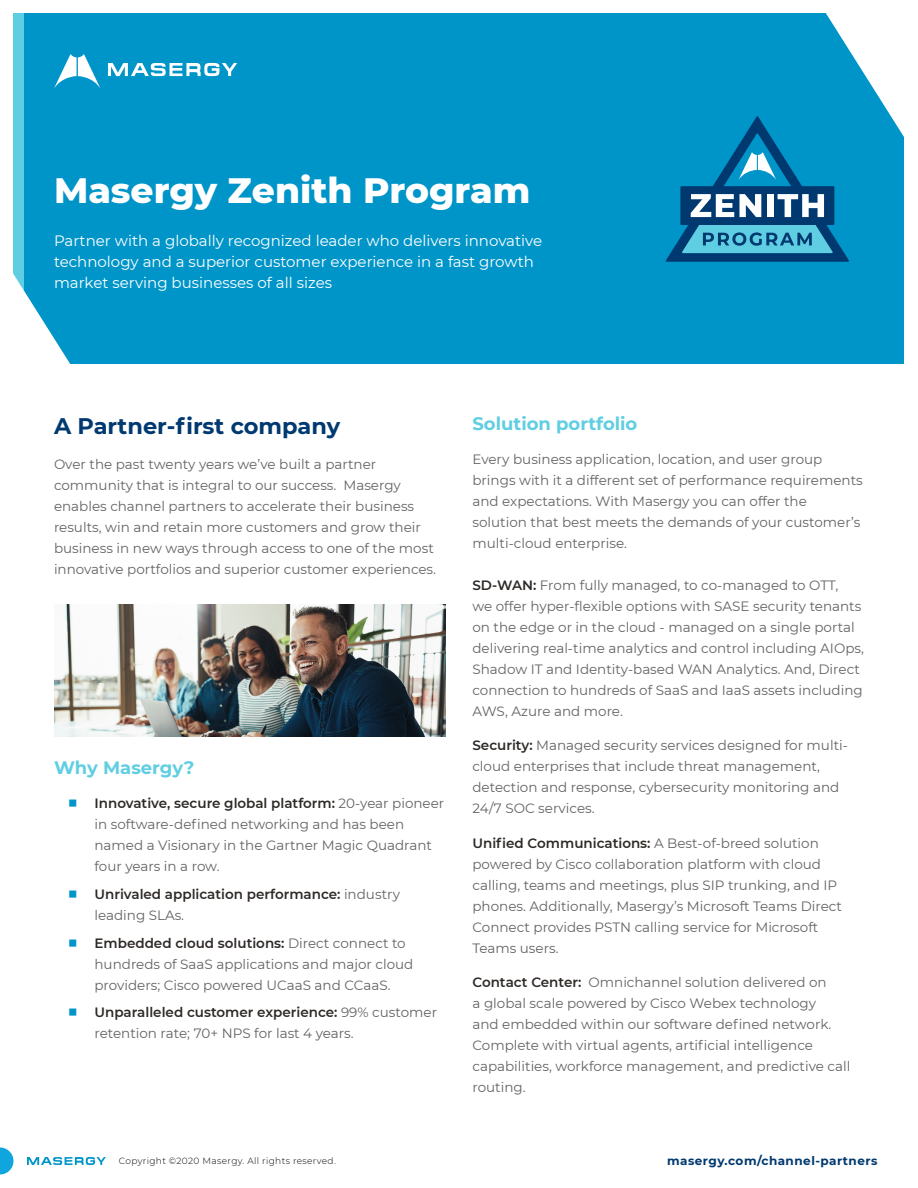
<style>
.page{position:relative;width:918px;height:1188px;background:#fff}
.page>*{position:absolute;margin:0;border:0;box-sizing:border-box;transform-origin:0 0}
.Doc_Title{font:800 36px "Montserrat";color:#fff}
.Heading_1{font:700 22.5px "Montserrat";color:#003970}
.Heading_2{font:700 18px "Montserrat";color:#60cee2}
.t1{font:15px/21px "Montserrat";color:#fff}
.t2{font:13.5px/21px "Montserrat";color:#636366}
.t3{font:600 13.5px/21px "Montserrat";color:#2d2926}
.t4{font:700 12px "Montserrat";letter-spacing:.04em;color:#003970}
.t5{font:300 9px "Montserrat";letter-spacing:.04em;color:#000}
.s1{font-size:18px;color:#0095c8}
.s2{font-weight:600;color:#2d2926}
.s3{font-weight:400;font-size:18px;color:#0095c8}
.s4{font-weight:400;color:#636366}
</style>
<div class="page">
<svg style="left:0;top:1148px;width:14px;height:26px"></svg>
<svg style="left:27px;top:1157px;width:79px;height:8px"></svg>
<div style="left:14px;top:14px;width:890px;height:350px;background:#0095c8"></div>
<svg style="left:54px;top:54px;width:46px;height:34px"></svg>
<svg style="left:108px;top:63px;width:129px;height:13px"></svg>
<div style="left:14px;top:14px;width:10px;height:292px;background:#60cee2"></div>
<svg style="left:666px;top:13px;width:238px;height:249px"></svg>
<svg style="left:13px;top:253px;width:57px;height:111px"></svg>
<img style="left:54px;top:604px;width:392px;height:132px">
<p class="Doc_Title" style="left:54px;top:164px;width:478px">Masergy Zenith Program</p>
<p class="t1" style="left:54px;top:229px;width:490px">Partner with a globally recognized leader who delivers innovative technology and a superior customer experience in a fast growth market serving businesses of all sizes</p>
<p class="Heading_1" style="left:54px;top:410px;width:288px">A Partner-first company</p>
<p class="t2" style="left:54px;top:453px;width:384px">Over the past twenty years we’ve built a partner community that is integral to our success. Masergy enables channel partners to accelerate their business results, win and retain more customers and grow their business in new ways through access to one of the most innovative portfolios and superior customer experiences.</p>
<p class="Heading_2" style="left:54px;top:754px;width:142px">Why Masergy?</p>
<p class="t2" style="left:94px;top:792px;width:351px;text-indent:-27px"><span class="s1">■</span> <span class="s2">Innovative, secure global platform:</span> 20-year pioneer in software-defined networking and has been named a Visionary in the Gartner Magic Quadrant four years in a row.</p>
<p class="t3" style="left:94px;top:883px;width:307px;text-indent:-27px"><span class="s3">■</span> Unrivaled application performance: <span class="s4">industry leading SLAs.</span></p>
<p class="t2" style="left:94px;top:932px;width:320px;text-indent:-27px"><span class="s1">■</span> <span class="s2">Embedded cloud solutions:</span> Direct connect to hundreds of SaaS applications and major cloud providers; Cisco powered UCaaS and CCaaS.</p>
<p class="t2" style="left:94px;top:1002px;width:344px;text-indent:-27px"><span class="s1">■</span> <span class="s2">Unparalleled customer experience:</span> 99% customer retention rate; 70+ NPS for last 4 years.</p>
<p class="Heading_2" style="left:472px;top:411px;width:166px">Solution portfolio</p>
<p class="t2" style="left:472px;top:449px;width:392px">Every business application, location, and user group brings with it a different set of performance requirements and expectations. With Masergy you can offer the solution that best meets the demands of your customer’s multi-cloud enterprise.</p>
<p class="t2" style="left:472px;top:574px;width:393px"><span class="s2">SD-WAN:</span> From fully managed, to co-managed to OTT,<br>we offer hyper-flexible options with SASE security tenants on the edge or in the cloud - managed on a single portal delivering real-time analytics and control including AIOps, Shadow IT and Identity-based WAN Analytics. And, Direct connection to hundreds of SaaS and IaaS assets including AWS, Azure and more.</p>
<p class="t2" style="left:472px;top:734px;width:377px"><span class="s2">Security:</span> Managed security services designed for multi&shy;cloud enterprises that include threat management, detection and response, cybersecurity monitoring and 24/7 SOC services.</p>
<p class="t2" style="left:472px;top:832px;width:371px"><span class="s2">Unified Communications:</span> A Best-of-breed solution powered by Cisco collaboration platform with cloud calling, teams and meetings, plus SIP trunking, and IP phones. Additionally, Masergy’s Microsoft Teams Direct Connect provides PSTN calling service for Microsoft Teams users.</p>
<p class="t2" style="left:472px;top:971px;width:379px"><span class="s2">Contact Center:</span> Omnichannel solution delivered on<br>a global scale powered by Cisco Webex technology<br>and embedded within our software defined network.<br>Complete with virtual agents, artificial intelligence capabilities, workforce management, and predictive call routing.</p>
<p class="t5" style="left:119px;top:1154px;width:218px">Copyright ©2020 Masergy. All rights reserved.</p>
<p class="t4" style="left:667px;top:1152px;width:212px">masergy.com/channel-partners</p>
</div>
